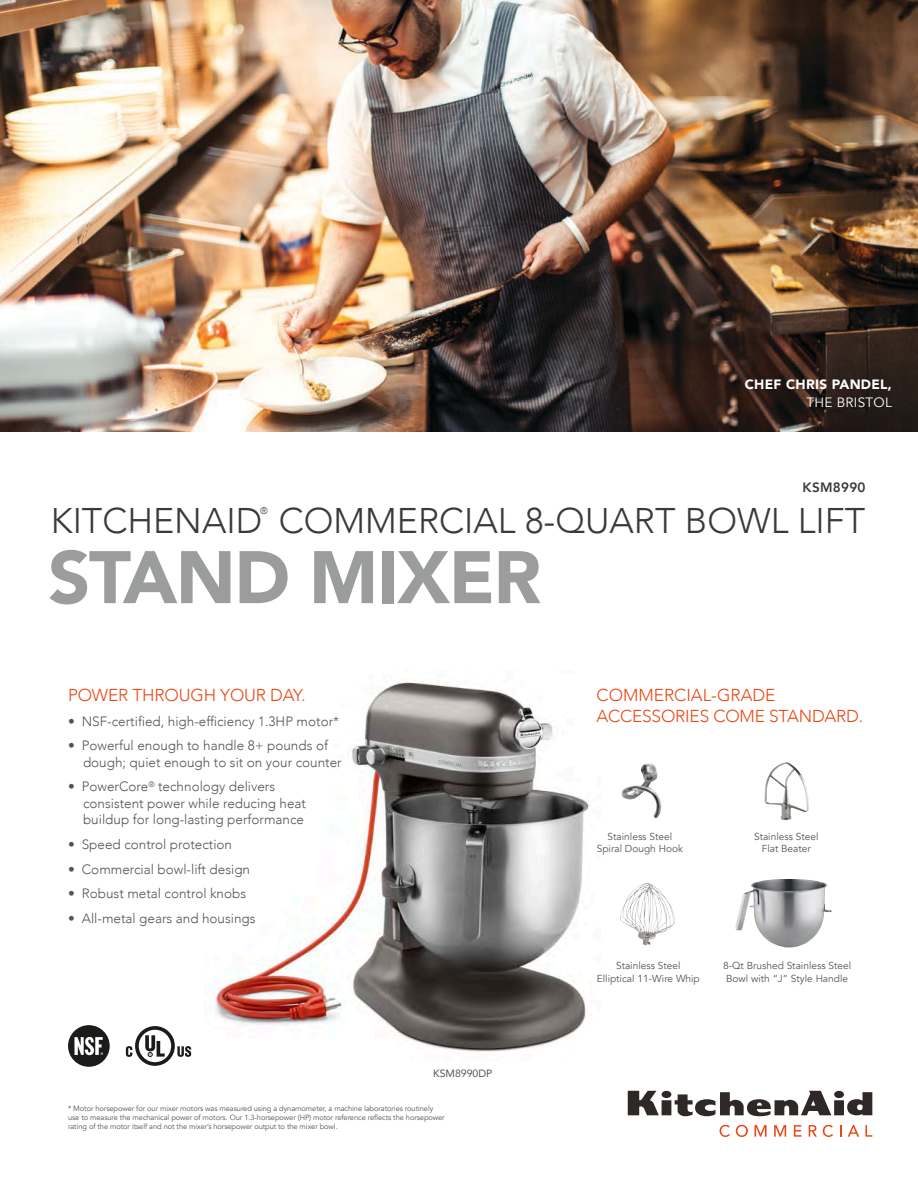
<style>
.page{position:relative;width:918px;height:1188px;background:#fff}
.page>*{position:absolute;margin:0;border:0;box-sizing:border-box;transform-origin:0 0}
.t1{font:900 73.5px "Avenir";letter-spacing:-.02em;color:#9b9c9c}
.t2{font:300 35.7px "Avenir";color:#3a3a3a}
.t3{font:300 17.25px/20.7px "Avenir";letter-spacing:-.01em;color:#e94814}
.t4{font:300 13.5px/16.5px "Avenir";color:#535554}
.t5{font:900 13.5px "Avenir";letter-spacing:.02em;color:#fff}
.t6{font:13.5px "Avenir";letter-spacing:.02em;color:#fff}
.t7{font:800 13.5px "Avenir";letter-spacing:.02em;color:#3a3a3a}
.t8{font:10.5px "Avenir";color:#535554}
.t9{font:10.2px/12.3px "Avenir";color:#535554;text-align:center}
.t10{font:300 9.6px "Avenir";color:#3a3a3a}
.t11{font:7.5px/9px "Avenir";letter-spacing:-.01em;color:#535554}
</style>
<div class="page">
<svg style="left:628px;top:1091px;width:244px;height:25px"></svg>
<svg style="left:720px;top:1125px;width:10px;height:12px"></svg>
<svg style="left:736px;top:1125px;width:12px;height:12px"></svg>
<svg style="left:755px;top:1125px;width:12px;height:12px"></svg>
<svg style="left:774px;top:1125px;width:12px;height:12px"></svg>
<svg style="left:794px;top:1125px;width:8px;height:12px"></svg>
<svg style="left:809px;top:1125px;width:8px;height:12px"></svg>
<svg style="left:823px;top:1125px;width:10px;height:12px"></svg>
<svg style="left:840px;top:1125px;width:1px;height:12px"></svg>
<svg style="left:848px;top:1125px;width:11px;height:12px"></svg>
<svg style="left:865px;top:1125px;width:7px;height:12px"></svg>
<img style="left:214px;top:682px;width:376px;height:370px">
<img style="left:765px;top:762px;width:44px;height:58px">
<img style="left:620px;top:883px;width:55px;height:62px">
<img style="left:621px;top:763px;width:41px;height:55px">
<div style="left:68px;top:1025px;width:42px;height:42px;background:#1c1b1a;border-radius:50%"></div>
<svg style="left:74px;top:1037px;width:29px;height:18px"></svg>
<svg style="left:177px;top:1046px;width:14px;height:11px"></svg>
<svg style="left:135px;top:1026px;width:40px;height:40px"></svg>
<div style="left:139px;top:1030px;width:32px;height:32px;background:#fff;border-radius:50%"></div>
<svg style="left:145px;top:1035px;width:20px;height:22px"></svg>
<svg style="left:126px;top:1046px;width:6px;height:11px"></svg>
<img style="left:735px;top:879px;width:97px;height:69px">
<img style="left:0;top:0;width:918px;height:432px">
<p class="t5" style="left:745px;top:373px;width:149px">CHEF CHRIS PANDEL,</p>
<p class="t6" style="left:807px;top:395px;width:87px">THE BRISTOL</p>
<p class="t7" style="left:803px;top:477px;width:65px">KSM8990</p>
<h2 class="t2" style="left:51px;top:500px;width:213px">KITCHENAID</h2>
<p class="t10" style="left:260px;top:505px;width:9px">®</p>
<h2 class="t2" style="left:279px;top:500px;width:588px">COMMERCIAL 8-QUART BOWL LIFT</h2>
<h1 class="t1" style="left:48px;top:515px;width:494px">STAND MIXER</h1>
<p class="t3" style="left:68px;top:685px;width:239px">POWER THROUGH YOUR DAY.</p>
<p class="t4" style="left:68px;top:713px;width:273px">• NSF-certified, high-efficiency 1.3HP motor*</p>
<p class="t4" style="left:83px;top:737px;width:260px;text-indent:-15px">• Powerful enough to handle 8+ pounds of dough; quiet enough to sit on your counter</p>
<p class="t4" style="left:83px;top:778px;width:225px;text-indent:-15px">• PowerCore<sup>®</sup> technology delivers consistent power while reducing heat buildup for long-lasting performance</p>
<p class="t4" style="left:68px;top:836px;width:166px">• Speed control protection</p>
<p class="t4" style="left:68px;top:861px;width:184px">• Commercial bowl-lift design</p>
<p class="t4" style="left:68px;top:885px;width:180px">• Robust metal control knobs</p>
<p class="t4" style="left:68px;top:910px;width:189px">• All-metal gears and housings</p>
<p class="t8" style="left:433px;top:1065px;width:61px">KSM8990DP</p>
<p class="t11" style="left:68px;top:1104px;width:378px">* Motor horsepower for our mixer motors was measured using a dynamometer, a machine laboratories routinely use to measure the mechanical power of motors. Our 1.3-horsepower (HP) motor reference reflects the horsepower rating of the motor itself and not the mixer’s horsepower output to the mixer bowl.</p>
<p class="t3" style="left:597px;top:685px;width:268px">COMMERCIAL-GRADE<br>ACCESSORIES COME STANDARD.</p>
<p class="t9" style="left:597px;top:831px;width:88px">Stainless Steel<br>Spiral Dough Hook</p>
<p class="t9" style="left:754px;top:831px;width:66px">Stainless Steel<br>Flat Beater</p>
<p class="t9" style="left:597px;top:960px;width:105px">Stainless Steel<br>Elliptical 11-Wire Whip</p>
<p class="t9" style="left:723px;top:960px;width:130px">8-Qt Brushed Stainless Steel<br>Bowl with “J” Style Handle</p>
</div>
